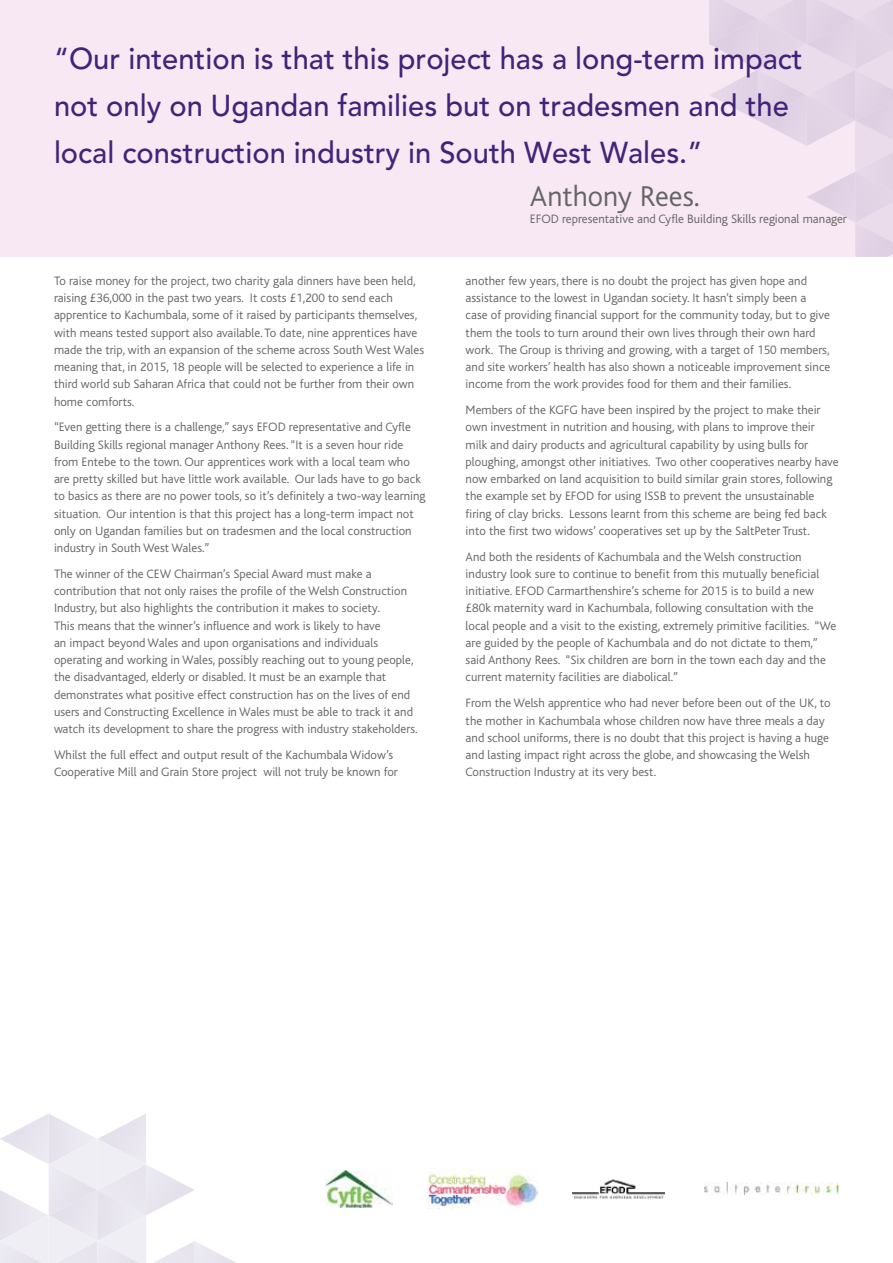
<style>
.page{position:relative;width:893px;height:1263px;background:#fff}
.page>*{position:absolute;margin:0;border:0;box-sizing:border-box;transform-origin:0 0}
.t1{font:500 30px/46.5px "Avenir";color:#422379}
.t2{font:300 30px "Bliss";color:#636466}
.t3{font:300 12.75px/17.2px "Bliss";color:#636466}
</style>
<div class="page">
<svg style="left:0;top:1113px;width:236px;height:150px"></svg>
<div style="left:0;top:0;width:893px;height:257px;background:#f7e8f3"></div>
<svg style="left:709px;top:0;width:184px;height:257px"></svg>
<img style="left:572px;top:1179px;width:92px;height:20px">
<img style="left:326px;top:1170px;width:67px;height:37px">
<img style="left:427px;top:1168px;width:111px;height:41px">
<img style="left:705px;top:1182px;width:134px;height:12px">
<h1 class="t1" style="left:54px;top:37px;width:750px">“Our intention is that this project has a long-term impact not only on Ugandan families but on tradesmen and the local construction industry in South West Wales.”</h1>
<h1 class="t2" style="left:530px;top:180px;width:172px">Anthony Rees.</h1>
<p class="t3" style="left:530px;top:210px;width:319px">EFOD representative and Cyfle Building Skills regional manager</p>
<p class="t3" style="left:54px;top:272px;width:372px">To raise money for the project, two charity gala dinners have been held, raising £36,000 in the past two years. It costs £1,200 to send each apprentice to Kachumbala, some of it raised by participants themselves, with means tested support also available. To date, nine apprentices have made the trip, with an expansion of the scheme across South West Wales meaning that, in 2015, 18 people will be selected to experience a life in third world sub Saharan Africa that could not be further from their own home comforts.</p>
<p class="t3" style="left:54px;top:419px;width:373px">“Even getting there is a challenge,” says EFOD representative and Cyfle Building Skills regional manager Anthony Rees. “It is a seven hour ride from Entebe to the town. Our apprentices work with a local team who are pretty skilled but have little work available. Our lads have to go back to basics as there are no power tools, so it’s definitely a two-way learning situation. Our intention is that this project has a long-term impact not only on Ugandan families but on tradesmen and the local construction industry in South West Wales.”</p>
<p class="t3" style="left:54px;top:565px;width:365px">The winner of the CEW Chairman’s Special Award must make a contribution that not only raises the profile of the Welsh Construction Industry, but also highlights the contribution it makes to society.<br>This means that the winner’s influence and work is likely to have<br>an impact beyond Wales and upon organisations and individuals operating and working in Wales, possibly reaching out to young people, the disadvantaged, elderly or disabled. It must be an example that demonstrates what positive effect construction has on the lives of end users and Constructing Excellence in Wales must be able to track it and watch its development to share the progress with industry stakeholders.</p>
<p class="t3" style="left:54px;top:746px;width:345px">Whilst the full effect and output result of the Kachumbala Widow’s<br>Cooperative Mill and Grain Store project will not truly be known for</p>
<p class="t3" style="left:466px;top:272px;width:366px">another few years, there is no doubt the project has given hope and assistance to the lowest in Ugandan society. It hasn’t simply been a case of providing financial support for the community today, but to give them the tools to turn around their own lives through their own hard work. The Group is thriving and growing, with a target of 150 members, and site workers’ health has also shown a noticeable improvement since income from the work provides food for them and their families.</p>
<p class="t3" style="left:466px;top:402px;width:375px">Members of the KGFG have been inspired by the project to make their own investment in nutrition and housing, with plans to improve their milk and dairy products and agricultural capability by using bulls for ploughing, amongst other initiatives. Two other cooperatives nearby have now embarked on land acquisition to build similar grain stores, following the example set by EFOD for using ISSB to prevent the unsustainable firing of clay bricks. Lessons learnt from this scheme are being fed back into the first two widows’ cooperatives set up by the SaltPeter Trust.</p>
<p class="t3" style="left:466px;top:548px;width:372px">And both the residents of Kachumbala and the Welsh construction industry look sure to continue to benefit from this mutually beneficial initiative. EFOD Carmarthenshire’s scheme for 2015 is to build a new £80k maternity ward in Kachumbala, following consultation with the local people and a visit to the existing, extremely primitive facilities. “We are guided by the people of Kachumbala and do not dictate to them,” said Anthony Rees. “Six children are born in the town each day and the current maternity facilities are diabolical.”</p>
<p class="t3" style="left:466px;top:695px;width:366px">From the Welsh apprentice who had never before been out of the UK, to the mother in Kachumbala whose children now have three meals a day and school uniforms, there is no doubt that this project is having a huge and lasting impact right across the globe, and showcasing the Welsh Construction Industry at its very best.</p>
</div>
